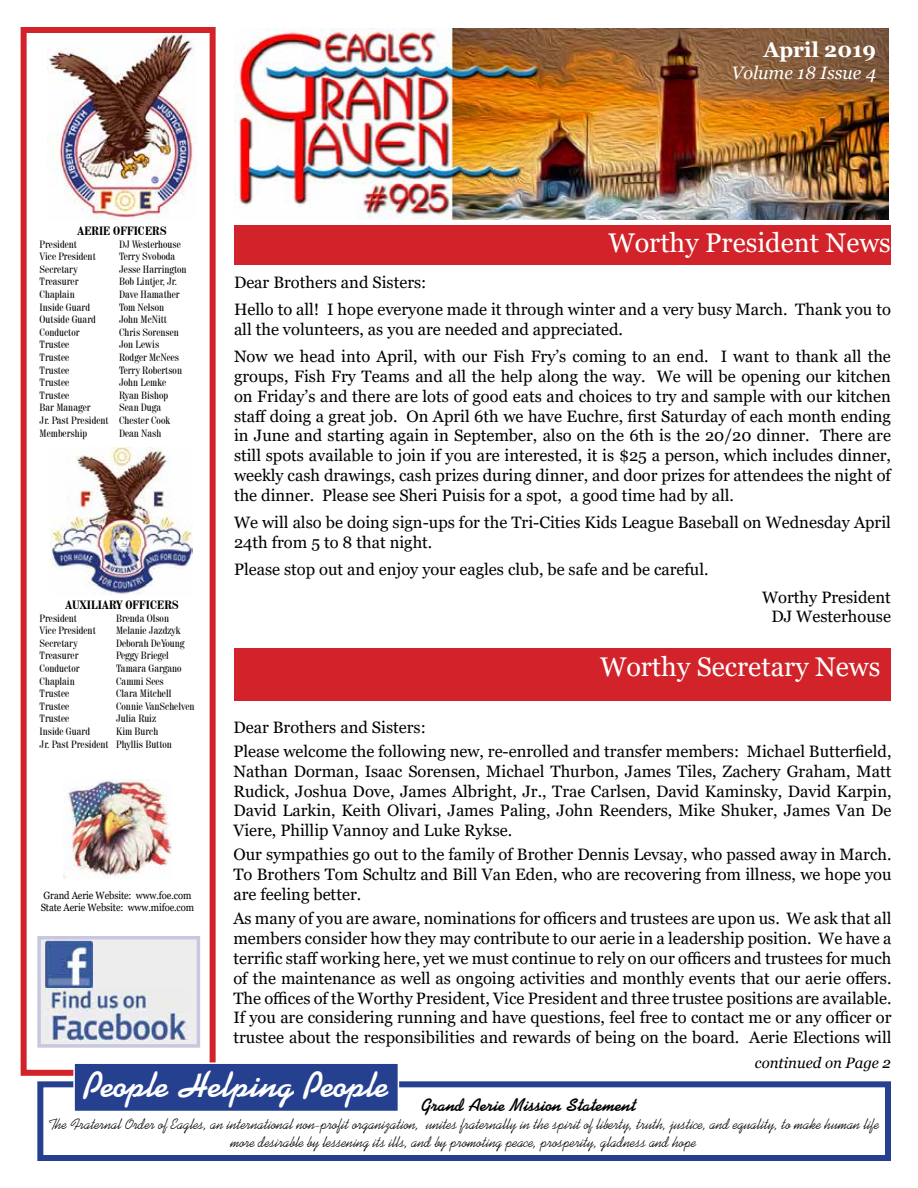
<style>
.page{position:relative;width:918px;height:1188px;background:#fff}
.page>*{position:absolute;margin:0;border:0;box-sizing:border-box;transform-origin:0 0}
.t1{font:700 36px "Kaufmann BT";color:#fff}
.t2{font:27px "Georgia";color:#fff}
.t3{font:700 21px "Georgia";color:#fff}
.t4{font:700 18px "Kaufmann BT";color:#000}
.t5{font:italic 18px "Georgia";color:#fff}
.t6{font:16.5px/19.8px "Georgia";color:#000}
.t7{font:15px/18px "Kaufmann BT";color:#000;text-align:center}
.t8{font:italic 15px "Georgia";color:#000}
.t9{font:700 condensed 12px "Century 725 BT";color:#000}
.t10{font:condensed 10.5px/12.6px "Century 725 BT";color:#000}
.t11{font:10.5px/12.6px "Georgia";letter-spacing:-.01em;color:#000;scale:.9 1}
</style>
<div class="page">
<img style="left:48px;top:34px;width:148px;height:185px">
<div style="left:21px;top:27px;width:195px;height:1049px;border:6px solid #d2232a"></div>
<img style="left:50px;top:447px;width:143px;height:148px">
<div style="left:234px;top:225px;width:657px;height:40px;background:#d2232a"></div>
<img style="left:234px;top:29px;width:655px;height:190px">
<div style="left:37px;top:1081px;width:854px;height:80px;border:6px solid #25408f"></div>
<div style="left:73px;top:1062px;width:326px;height:50px;background:#25408f;border:2px solid #fff"></div>
<div style="left:234px;top:648px;width:657px;height:52px;background:#d2232a"></div>
<div style="left:37px;top:936px;width:163px;height:112px;background:#ededed;border:3px solid #c8c7df"></div>
<img style="left:46px;top:941px;width:46px;height:47px">
<img style="left:46px;top:988px;width:142px;height:52px">
<img style="left:63px;top:780px;width:109px;height:98px">
<p class="t3" style="left:764px;top:37px;width:114px">April 2019</p>
<p class="t5" style="left:731px;top:61px;width:146px">Volume 18 Issue 4</p>
<p class="t9" style="left:77px;top:224px;width:91px">AERIE OFFICERS</p>
<h2 class="t2" style="left:608px;top:227px;width:284px">Worthy President News</h2>
<p class="t10" style="left:40px;top:237px;width:39px">President</p>
<p class="t10" style="left:119px;top:237px;width:63px">DJ Westerhouse</p>
<p class="t10" style="left:40px;top:250px;width:58px">Vice President</p>
<p class="t10" style="left:119px;top:250px;width:58px">Terry Svoboda</p>
<p class="t10" style="left:40px;top:263px;width:40px">Secretary</p>
<p class="t10" style="left:119px;top:263px;width:69px">Jesse Harrington</p>
<p class="t10" style="left:40px;top:275px;width:40px">Treasurer</p>
<p class="t10" style="left:119px;top:275px;width:59px">Bob Lintjer, Jr.</p>
<p class="t10" style="left:40px;top:288px;width:37px">Chaplain</p>
<p class="t10" style="left:119px;top:288px;width:62px">Dave Hamather</p>
<p class="t10" style="left:40px;top:300px;width:52px">Inside Guard</p>
<p class="t10" style="left:119px;top:300px;width:47px">Tom Nelson</p>
<p class="t10" style="left:40px;top:313px;width:58px">Outside Guard</p>
<p class="t10" style="left:119px;top:313px;width:49px">John McNitt</p>
<p class="t10" style="left:40px;top:326px;width:41px">Conductor</p>
<p class="t10" style="left:119px;top:326px;width:61px">Chris Sorensen</p>
<p class="t10" style="left:40px;top:338px;width:31px">Trustee</p>
<p class="t10" style="left:119px;top:338px;width:42px">Jon Lewis</p>
<p class="t10" style="left:40px;top:351px;width:31px">Trustee</p>
<p class="t10" style="left:119px;top:351px;width:62px">Rodger McNees</p>
<p class="t10" style="left:40px;top:363px;width:31px">Trustee</p>
<p class="t10" style="left:119px;top:363px;width:64px">Terry Robertson</p>
<p class="t10" style="left:40px;top:376px;width:31px">Trustee</p>
<p class="t10" style="left:119px;top:376px;width:49px">John Lemke</p>
<p class="t10" style="left:40px;top:389px;width:31px">Trustee</p>
<p class="t10" style="left:119px;top:389px;width:51px">Ryan Bishop</p>
<p class="t10" style="left:40px;top:401px;width:53px">Bar Manager</p>
<p class="t6" style="left:234px;top:269px;width:658px;line-height:27.3px">Dear Brothers and Sisters:<br>Hello to all! I hope everyone made it through winter and a very busy March. Thank you to</p>
<p class="t6" style="left:234px;top:316px;width:658px;line-height:27.3px">all the volunteers, as you are needed and appreciated.<br>Now we head into April, with our Fish Fry’s coming to an end. I want to thank all the</p>
<p class="t6" style="left:234px;top:367px;width:659px;text-align:justify">groups, Fish Fry Teams and all the help along the way. We will be opening our kitchen on Friday’s and there are lots of good eats and choices to try and sample with our kitchen staff doing a great job. On April 6th we have Euchre, first Saturday of each month ending in June and starting again in September, also on the 6th is the 20/20 dinner. There are still spots available to join if you are interested, it is $25 a person, which includes dinner, weekly cash drawings, cash prizes during dinner, and door prizes for attendees the night of the dinner. Please see Sheri Puisis for a spot, a good time had by all.</p>
<p class="t6" style="left:234px;top:513px;width:658px">We will also be doing sign-ups for the Tri-Cities Kids League Baseball on Wednesday April<br>24th from 5 to 8 that night.</p>
<p class="t6" style="left:234px;top:560px;width:476px">Please stop out and enjoy your eagles club, be safe and be careful.</p>
<p class="t6" style="left:762px;top:587px;width:130px;text-align:center">Worthy President<br>DJ Westerhouse</p>
<p class="t10" style="left:40px;top:401px;width:132px;text-indent:79px">Sean Duga<br>Jr. Past President Chester Cook<br>Membership</p>
<p class="t10" style="left:119px;top:426px;width:44px">Dean Nash</p>
<p class="t9" style="left:65px;top:598px;width:115px">AUXILIARY OFFICERS</p>
<p class="t10" style="left:40px;top:611px;width:39px">President</p>
<p class="t10" style="left:116px;top:611px;width:54px">Brenda Olson</p>
<p class="t10" style="left:40px;top:624px;width:58px">Vice President</p>
<p class="t10" style="left:116px;top:624px;width:66px">Melanie Jazdzyk</p>
<p class="t10" style="left:40px;top:637px;width:40px">Secretary</p>
<p class="t10" style="left:116px;top:637px;width:70px">Deborah DeYoung</p>
<p class="t10" style="left:40px;top:649px;width:40px">Treasurer</p>
<p class="t10" style="left:116px;top:649px;width:54px">Peggy Briegel</p>
<p class="t10" style="left:40px;top:662px;width:41px">Conductor</p>
<p class="t10" style="left:116px;top:662px;width:67px">Tamara Gargano</p>
<p class="t10" style="left:40px;top:674px;width:37px">Chaplain</p>
<p class="t10" style="left:116px;top:674px;width:49px">Cammi Sees</p>
<p class="t10" style="left:40px;top:687px;width:31px">Trustee</p>
<p class="t10" style="left:116px;top:687px;width:57px">Clara Mitchell</p>
<p class="t10" style="left:40px;top:700px;width:31px">Trustee</p>
<p class="t10" style="left:116px;top:700px;width:80px">Connie VanSchelven</p>
<p class="t10" style="left:40px;top:712px;width:31px">Trustee</p>
<p class="t10" style="left:116px;top:712px;width:42px">Julia Ruiz</p>
<p class="t10" style="left:40px;top:725px;width:52px">Inside Guard</p>
<h2 class="t2" style="left:600px;top:650px;width:282px">Worthy Secretary News</h2>
<p class="t6" style="left:233px;top:715px;width:660px;line-height:24.3px">Dear Brothers and Sisters:<br>Please welcome the following new, re-enrolled and transfer members: Michael Butterfield,</p>
<p class="t6" style="left:233px;top:761px;width:660px;text-align:justify">Nathan Dorman, Isaac Sorensen, Michael Thurbon, James Tiles, Zachery Graham, Matt Rudick, Joshua Dove, James Albright, Jr., Trae Carlsen, David Kaminsky, David Karpin, David Larkin, Keith Olivari, James Paling, John Reenders, Mike Shuker, James Van De Viere, Phillip Vannoy and Luke Rykse.</p>
<p class="t6" style="left:233px;top:845px;width:660px;text-align:justify">Our sympathies go out to the family of Brother Dennis Levsay, who passed away in March.<br>To Brothers Tom Schultz and Bill Van Eden, who are recovering from illness, we hope you are feeling better.</p>
<p class="t6" style="left:233px;top:909px;width:660px;text-align:justify">As many of you are aware, nominations for officers and trustees are upon us. We ask that all members consider how they may contribute to our aerie in a leadership position. We have a terrific staff working here, yet we must continue to rely on our officers and trustees for much of the maintenance as well as ongoing activities and monthly events that our aerie offers.<br>The offices of the Worthy President, Vice President and three trustee positions are available.<br>If you are considering running and have questions, feel free to contact me or any officer or trustee about the responsibilities and rewards of being on the board. Aerie Elections will</p>
<p class="t8" style="left:755px;top:1054px;width:138px">continued on Page 2</p>
<p class="t10" style="left:40px;top:725px;width:134px;text-indent:77px">Kim Burch<br>Jr. Past President Phyllis Button</p>
<p class="t11" style="left:41px;top:889px;width:172px">Grand Aerie Website: www.foe.com<br>State Aerie Website: www.mifoe.com</p>
<h1 class="t1" style="left:83px;top:1063px;width:307px">People Helping People</h1>
<p class="t4" style="left:421px;top:1094px;width:216px">Grand Aerie Mission Statement</p>
<p class="t7" style="left:48px;top:1115px;width:833px">The Fraternal Order of Eagles, an international non-profit organization, unites fraternally in the spirit of liberty, truth, justice, and equality, to make human life more desirable by lessening its ills, and by promoting peace, prosperity, gladness and hope</p>
</div>
